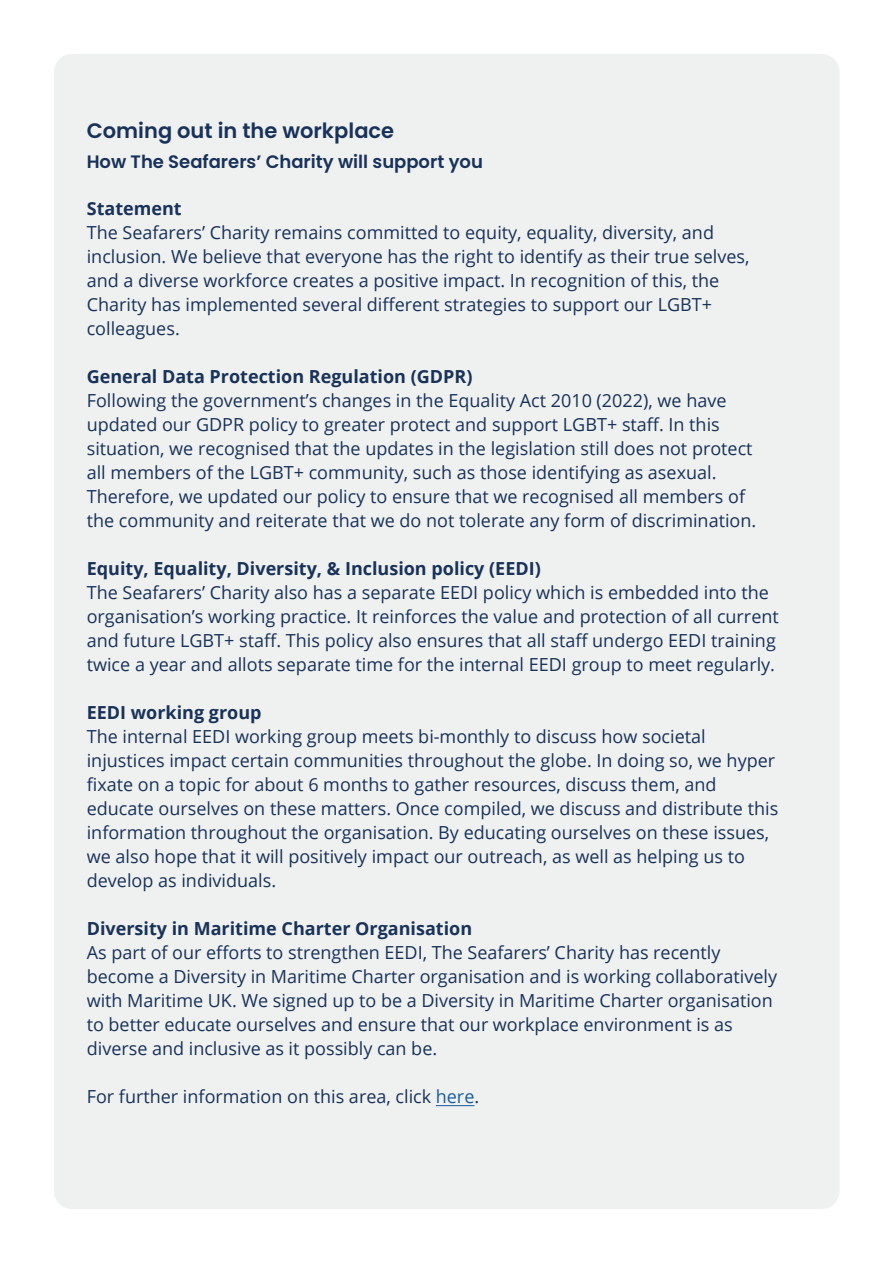
<style>
.page{position:relative;width:893px;height:1263px;background:#fff}
.page>*{position:absolute;margin:0;border:0;box-sizing:border-box;transform-origin:0 0}
.t1{font:600 21px "Poppins";color:#183259}
.t2{font:18px/24px "Open Sans";color:#183259}
.t3{font:600 18px "Poppins";color:#183259}
.s1{font-weight:700}
.s2{color:#175d9e}
</style>
<div class="page">
<div style="left:54px;top:54px;width:786px;height:1155px;background:#eff0f0;border-radius:18px"></div>
<hr style="left:436px;top:1105px;width:38px;height:1px;background:#175d9e">
<p class="t1" style="left:87px;top:118px;width:309px">Coming out in the workplace</p>
<p class="t3" style="left:87px;top:151px;width:398px">How The Seafarers’ Charity will support you</p>
<p class="t2" style="left:87px;top:195px;width:664px"><span class="s1">Statement<br></span>The Seafarers’ Charity remains committed to equity, equality, diversity, and inclusion. We believe that everyone has the right to identify as their true selves, and a diverse workforce creates a positive impact. In recognition of this, the Charity has implemented several different strategies to support our LGBT+ colleagues.</p>
<p class="t2" style="left:87px;top:363px;width:671px"><span class="s1">General Data Protection Regulation (GDPR)<br></span>Following the government’s changes in the Equality Act 2010 (2022), we have updated our GDPR policy to greater protect and support LGBT+ staff. In this situation, we recognised that the updates in the legislation still does not protect all members of the LGBT+ community, such as those identifying as asexual.<br>Therefore, we updated our policy to ensure that we recognised all members of the community and reiterate that we do not tolerate any form of discrimination.</p>
<p class="t2" style="left:87px;top:555px;width:694px"><span class="s1">Equity, Equality, Diversity, &amp; Inclusion policy (EEDI)<br></span>The Seafarers’ Charity also has a separate EEDI policy which is embedded into the organisation’s working practice. It reinforces the value and protection of all current and future LGBT+ staff. This policy also ensures that all staff undergo EEDI training twice a year and allots separate time for the internal EEDI group to meet regularly.</p>
<p class="t2" style="left:87px;top:699px;width:693px"><span class="s1">EEDI working group<br></span>The internal EEDI working group meets bi-monthly to discuss how societal injustices impact certain communities throughout the globe. In doing so, we hyper fixate on a topic for about 6 months to gather resources, discuss them, and educate ourselves on these matters. Once compiled, we discuss and distribute this information throughout the organisation. By educating ourselves on these issues, we also hope that it will positively impact our outreach, as well as helping us to develop as individuals.</p>
<p class="t2" style="left:87px;top:915px;width:692px"><span class="s1">Diversity in Maritime Charter Organisation<br></span>As part of our efforts to strengthen EEDI, The Seafarers’ Charity has recently become a Diversity in Maritime Charter organisation and is working collaboratively with Maritime UK. We signed up to be a Diversity in Maritime Charter organisation to better educate ourselves and ensure that our workplace environment is as diverse and inclusive as it possibly can be.</p>
<p class="t2" style="left:87px;top:1083px;width:394px">For further information on this area, click <span class="s2">here</span>.</p>
</div>
